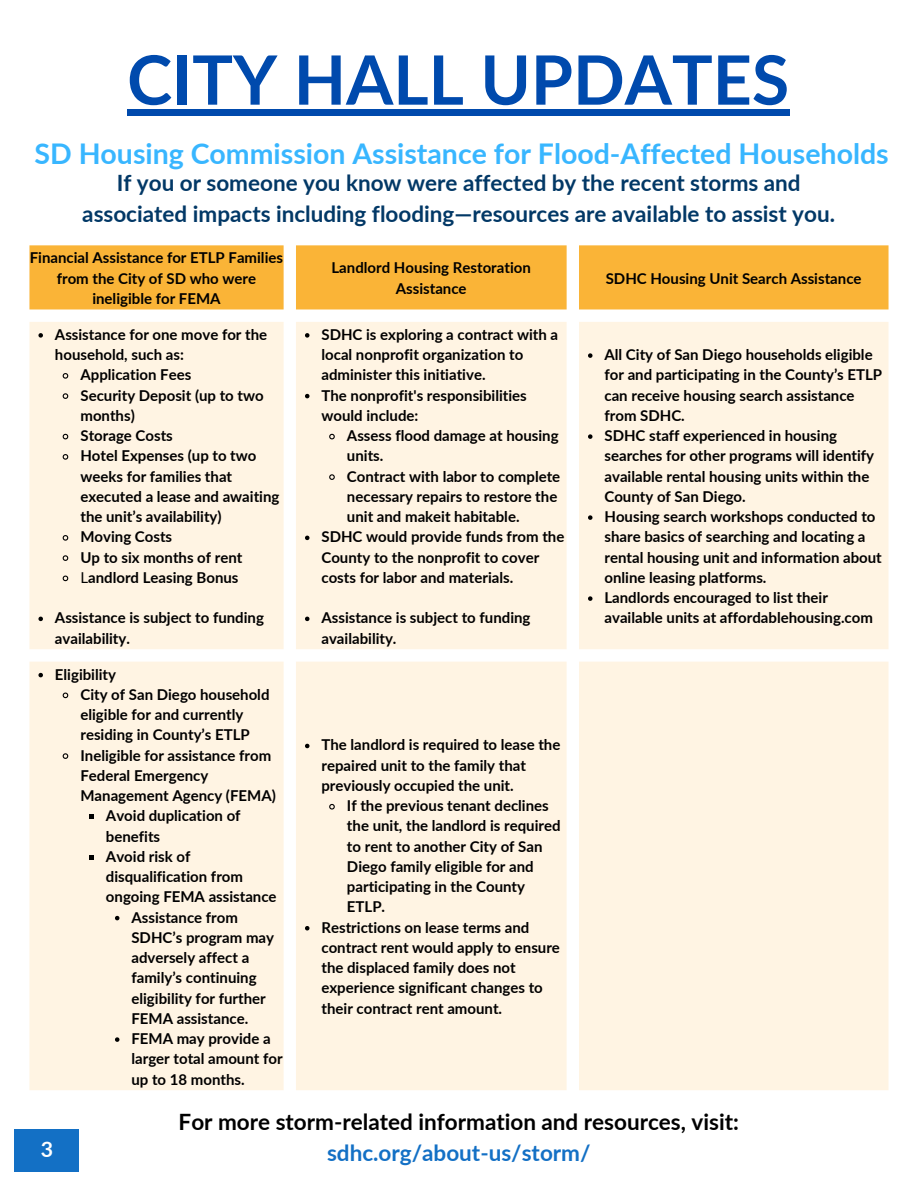
<style>
.page{position:relative;width:918px;height:1188px;background:#fff}
.page>*{position:absolute;margin:0;border:0;box-sizing:border-box;transform-origin:0 0}
.t1{font:700 68.1px "Lato";color:#004aad}
.t2{font:700 28.5px "Lato";color:#38b6ff}
.t3{font:700 22.5px/30.3px "Lato";color:#023866;text-align:center}
.t4{font:700 22.5px "Lato";color:#000}
.t5{font:700 22.5px "Lato";color:#1370c5}
.t6{font:700 21.3px "Lato";color:#fff}
.t7{font:700 15px/20.2px "Lato";color:#000}
.s1{font-weight:400}
</style>
<div class="page">
<div style="left:15px;top:1129px;width:64px;height:43px;background:#1370c5"></div>
<div style="left:127px;top:109px;width:663px;height:7px;background:#004aad"></div>
<div style="left:29px;top:245px;width:860px;height:64px;background:#fab437"></div>
<div style="left:29px;top:322px;width:860px;height:768px;background:#fff4e3"></div>
<svg style="left:38px;top:333px;width:5px;height:5px"></svg>
<svg style="left:62px;top:372px;width:7px;height:8px"></svg>
<svg style="left:62px;top:392px;width:7px;height:8px"></svg>
<svg style="left:62px;top:433px;width:7px;height:7px"></svg>
<svg style="left:62px;top:453px;width:7px;height:8px"></svg>
<svg style="left:62px;top:534px;width:7px;height:8px"></svg>
<svg style="left:62px;top:554px;width:7px;height:8px"></svg>
<svg style="left:62px;top:575px;width:7px;height:7px"></svg>
<svg style="left:38px;top:617px;width:5px;height:4px"></svg>
<svg style="left:305px;top:333px;width:4px;height:5px"></svg>
<svg style="left:305px;top:394px;width:4px;height:4px"></svg>
<svg style="left:328px;top:433px;width:8px;height:7px"></svg>
<svg style="left:328px;top:473px;width:8px;height:8px"></svg>
<svg style="left:305px;top:536px;width:4px;height:4px"></svg>
<svg style="left:305px;top:617px;width:4px;height:4px"></svg>
<svg style="left:588px;top:353px;width:5px;height:5px"></svg>
<svg style="left:588px;top:434px;width:5px;height:5px"></svg>
<svg style="left:588px;top:515px;width:5px;height:5px"></svg>
<svg style="left:588px;top:596px;width:5px;height:5px"></svg>
<svg style="left:38px;top:673px;width:5px;height:4px"></svg>
<svg style="left:62px;top:692px;width:7px;height:7px"></svg>
<svg style="left:62px;top:752px;width:7px;height:8px"></svg>
<svg style="left:89px;top:815px;width:5px;height:4px"></svg>
<svg style="left:89px;top:855px;width:5px;height:5px"></svg>
<svg style="left:115px;top:916px;width:4px;height:4px"></svg>
<svg style="left:115px;top:1037px;width:4px;height:5px"></svg>
<svg style="left:305px;top:744px;width:4px;height:4px"></svg>
<svg style="left:328px;top:803px;width:8px;height:7px"></svg>
<svg style="left:305px;top:926px;width:4px;height:4px"></svg>
<p class="t1" style="left:127px;top:37px;width:664px">CITY HALL UPDATES</p>
<p class="t2" style="left:35px;top:136px;width:856px">SD Housing Commission Assistance for Flood-Affected Households</p>
<p class="t3" style="left:82px;top:168px;width:754px">If you or someone you know were affected by the recent storms and associated impacts including flooding—resources are available to assist you.</p>
<p class="t7" style="left:30px;top:247px;width:255px;text-align:center">Financial Assistance for ETLP Families from the City of SD who were ineligible for FEMA</p>
<p class="t7" style="left:332px;top:258px;width:201px;text-align:center">Landlord Housing Restoration<br>Assistance</p>
<p class="t7" style="left:606px;top:268px;width:257px">SDHC Housing Unit Search Assistance</p>
<p class="t7" style="left:55px;top:324px;width:214px">Assistance for one move for the household, such as:</p>
<p class="t7" style="left:80px;top:364px;width:112px">Application Fees</p>
<p class="t7" style="left:80px;top:385px;width:185px">Security Deposit (up to two months)</p>
<p class="t7" style="left:80px;top:425px;width:94px">Storage Costs</p>
<p class="t7" style="left:80px;top:445px;width:201px">Hotel Expenses (up to two weeks for families that executed a lease and awaiting the unit’s availability)</p>
<p class="t7" style="left:80px;top:526px;width:93px">Moving Costs</p>
<p class="t7" style="left:80px;top:547px;width:164px">Up to six months of rent</p>
<p class="t7" style="left:80px;top:567px;width:160px"><span class="s1">L</span>andlord Leasing Bonus</p>
<p class="t7" style="left:55px;top:607px;width:211px">Assistance is subject to funding availability.</p>
<p class="t7" style="left:321px;top:324px;width:238px">SDHC is exploring a contract with a local nonprofit organization to administer this initiative.</p>
<p class="t7" style="left:321px;top:385px;width:207px">The nonprofit's responsibilities would include:</p>
<p class="t7" style="left:347px;top:425px;width:213px">Assess flood damage at housing units.</p>
<p class="t7" style="left:347px;top:466px;width:215px">Contract with labor to complete necessary repairs to restore the unit and makeit habitable.</p>
<p class="t7" style="left:321px;top:526px;width:244px">SDHC would provide funds from the<br>County to the nonprofit to cover costs for labor and materials.</p>
<p class="t7" style="left:321px;top:607px;width:211px">Assistance is subject to funding availability.</p>
<p class="t7" style="left:604px;top:344px;width:279px">All City of San Diego households eligible for and participating in the County’s ETLP can receive housing search assistance from SDHC.</p>
<p class="t7" style="left:604px;top:425px;width:271px">SDHC staff experienced in housing searches for other programs will identify available rental housing units within the County of San Diego.</p>
<p class="t7" style="left:604px;top:506px;width:279px">Housing search workshops conducted to share basics of searching and locating a rental housing unit and information about online leasing platforms.</p>
<p class="t7" style="left:604px;top:587px;width:270px">Landlords encouraged to list their available units at affordablehousing.com</p>
<p class="t7" style="left:55px;top:664px;width:63px">Eligibility</p>
<p class="t7" style="left:80px;top:684px;width:191px">City of San Diego household eligible for and currently residing in County’s ETLP</p>
<p class="t7" style="left:80px;top:745px;width:197px">Ineligible for assistance from<br>Federal Emergency<br>Management Agency (FEMA)</p>
<p class="t7" style="left:106px;top:805px;width:136px">Avoid duplication of benefits</p>
<p class="t7" style="left:106px;top:846px;width:172px">Avoid risk of disqualification from ongoing FEMA assistance</p>
<p class="t7" style="left:131px;top:907px;width:144px">Assistance from<br>SDHC’s program may adversely affect a family’s continuing eligibility for further<br>FEMA assistance.</p>
<p class="t7" style="left:131px;top:1028px;width:153px">FEMA may provide a larger total amount for up to 18 months.</p>
<p class="t7" style="left:321px;top:735px;width:240px">The landlord is required to lease the repaired unit to the family that previously occupied the unit.</p>
<p class="t7" style="left:347px;top:795px;width:215px">If the previous tenant declines the unit, the landlord is required to rent to another City of San<br>Diego family eligible for and participating in the County<br>ETLP.</p>
<p class="t7" style="left:321px;top:917px;width:240px">Restrictions on lease terms and contract rent would apply to ensure the displaced family does not experience significant changes to their contract rent amount.</p>
<h1 class="t6" style="left:41px;top:1136px;width:14px">3</h1>
<h2 class="t4" style="left:179px;top:1107px;width:562px">For more storm-related information and resources, visit:</h2>
<p class="t5" style="left:327px;top:1139px;width:265px">sdhc.org/about-us/storm/</p>
</div>
